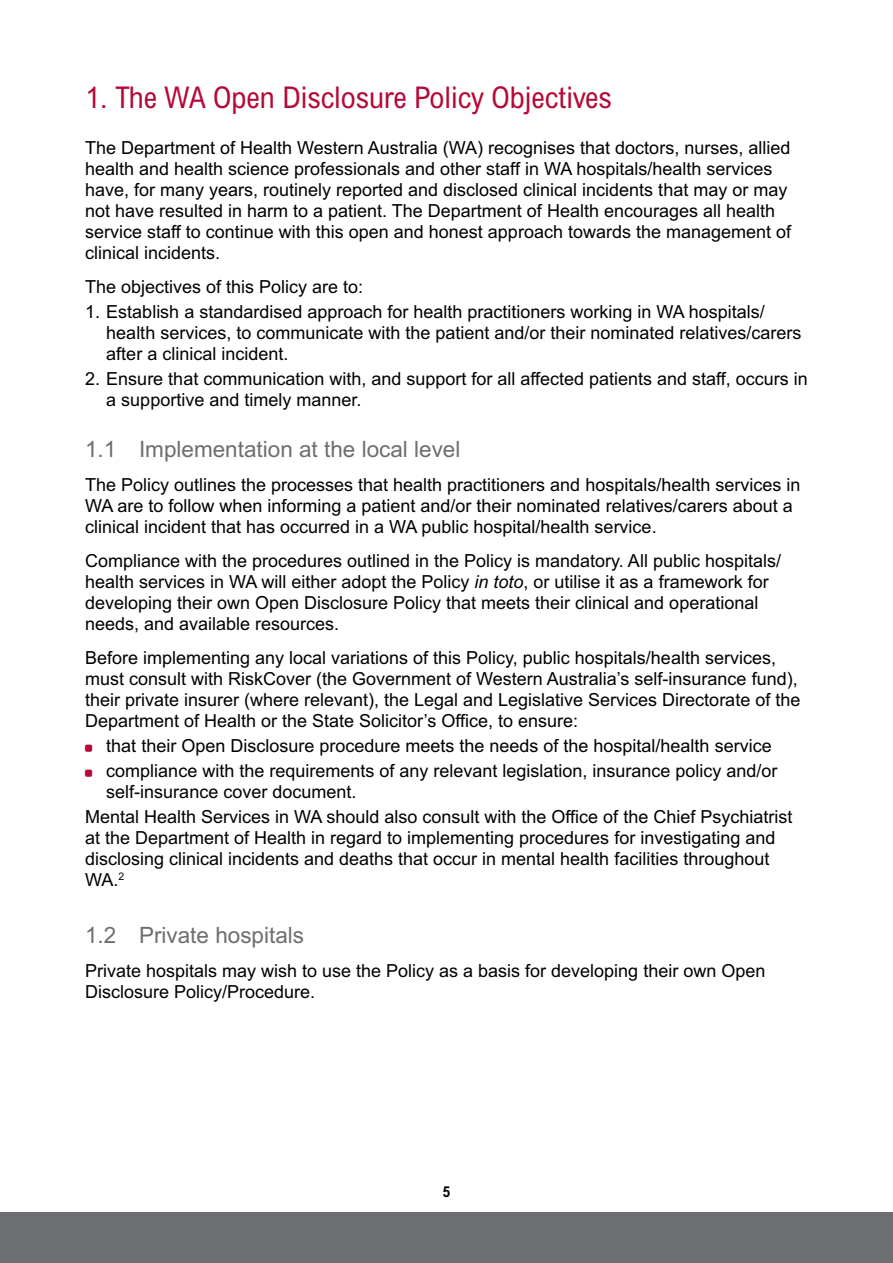
<style>
.page{position:relative;width:893px;height:1263px;background:#fff}
.page>*{position:absolute;margin:0;border:0;box-sizing:border-box;transform-origin:0 0}
.t1{font:condensed 30px "Arial MT Std";color:#b50938}
.t2{font:22.5px "Arial";color:#6d6e71}
.t3{font:18px/21px "Arial";color:#000}
.t4{font:700 condensed 15px "Arial MT Std";color:#000}
.s1{font-style:italic}
</style>
<div class="page">
<div style="left:0;top:1212px;width:893px;height:51px;background:#6d6e71"></div>
<h1 class="t1" style="left:85px;top:79px;width:528px">1. The wa open disclosure policy objectives</h1>
<p class="t3" style="left:85px;top:137px;width:708px">The Department of Health Western Australia (WA) recognises that doctors, nurses, allied health and health science professionals and other staff in WA hospitals/health services have, for many years, routinely reported and disclosed clinical incidents that may or may not have resulted in harm to a patient. The Department of Health encourages all health service staff to continue with this open and honest approach towards the management of clinical incidents.</p>
<p class="t3" style="left:85px;top:276px;width:280px">The objectives of this Policy are to:</p>
<p class="t3" style="left:106px;top:301px;width:697px;text-indent:-21px">1. Establish a standardised approach for health practitioners working in WA hospitals/ health services, to communicate with the patient and/or their nominated relatives/carers after a clinical incident.</p>
<p class="t3" style="left:106px;top:369px;width:703px;text-indent:-21px">2. Ensure that communication with, and support for all affected patients and staff, occurs in a supportive and timely manner.</p>
<p class="t2" style="left:85px;top:437px;width:377px">1.1 Implementation at the local level</p>
<p class="t3" style="left:85px;top:474px;width:717px">The Policy outlines the processes that health practitioners and hospitals/health services in<br>WA are to follow when informing a patient and/or their nominated relatives/carers about a clinical incident that has occurred in a WA public hospital/health service.</p>
<p class="t3" style="left:85px;top:550px;width:697px">Compliance with the procedures outlined in the Policy is mandatory. All public hospitals/ health services in WA will either adopt the Policy <span class="s1">in toto</span>, or utilise it as a framework for developing their own Open Disclosure Policy that meets their clinical and operational needs, and available resources.</p>
<p class="t3" style="left:85px;top:647px;width:717px">Before implementing any local variations of this Policy, public hospitals/health services, must consult with RiskCover (the Government of Western Australia’s self-insurance fund), their private insurer (where relevant), the Legal and Legislative Services Directorate of the Department of Health or the State Solicitor’s Office, to ensure:</p>
<p class="t3" style="left:106px;top:733px;width:673px;line-height:25.2px">that their Open Disclosure procedure meets the needs of the hospital/health service compliance with the requirements of any relevant legislation, insurance policy and/or</p>
<p class="t3" style="left:85px;top:779px;width:709px;line-height:25.2px;text-indent:21px">self-insurance cover document.<br>Mental Health Services in WA should also consult with the Office of the Chief Psychiatrist</p>
<p class="t3" style="left:85px;top:827px;width:692px">at the Department of Health in regard to implementing procedures for investigating and disclosing clinical incidents and deaths that occur in mental health facilities throughout<br>WA.<sup>2</sup></p>
<p class="t2" style="left:85px;top:923px;width:221px">1.2 Private hospitals</p>
<p class="t3" style="left:85px;top:960px;width:682px">Private hospitals may wish to use the Policy as a basis for developing their own Open<br>Disclosure Policy/Procedure.</p>
<p class="t4" style="left:443px;top:1183px;width:9px">5</p>
</div>
